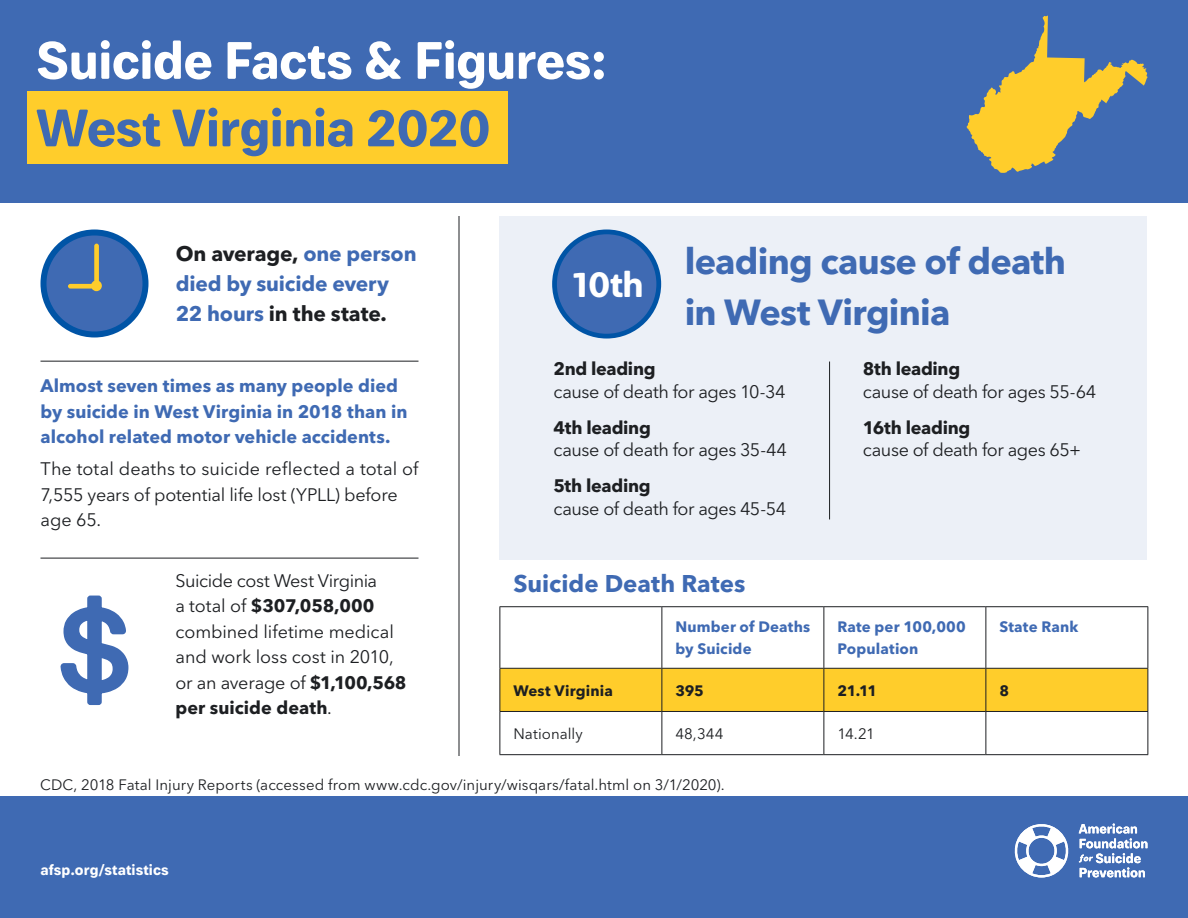
<style>
.page{position:relative;width:1188px;height:918px;background:#fff}
.page>*{position:absolute;margin:0;border:0;box-sizing:border-box;transform-origin:0 0}
.t1{font:700 52.5px "Paul Grotesk Soft";letter-spacing:-.005em;color:#fff}
.t2{font:700 52.5px "Paul Grotesk Soft";letter-spacing:-.01em;color:#3f6ab3}
.t3{font:700 36px/51px "Avenir Next LT Pro";letter-spacing:-.02em;color:#3f6ab3}
.t4{font:700 36px "Paul Grotesk Soft";color:#fff}
.t5{font:700 24px "Avenir Next LT Pro";color:#3f6ab3}
.t6{font:700 21px/30px "Avenir Next LT Pro";letter-spacing:-.01em;color:#3f6ab3}
.t7{font:18px/25.5px "Avenir Next LT Pro";letter-spacing:-.015em;color:#1d1f22}
.t8{font:700 18px/25.5px "Avenir Next LT Pro";letter-spacing:.005em;color:#3f6ab3}
.t9{font:700 18px "Avenir Next LT Pro";letter-spacing:-.015em;color:#1d1f22}
.t10{font:15px "Avenir Next LT Pro";letter-spacing:.005em;color:#1d1f22}
.t11{font:700 15px/22.5px "Avenir Next LT Pro";letter-spacing:.01em;color:#3f6ab3}
.t12{font:700 15px "Avenir Next LT Pro";letter-spacing:.01em;color:#1d1f22}
.t13{font:700 15px "Paul Grotesk Soft";letter-spacing:.005em;color:#fff}
.s1{color:#1d1f22}
.s2{font-weight:700}
</style>
<div class="page">
<div style="left:0;top:796px;width:1188px;height:122px;background:#3f6ab3"></div>
<svg style="left:1079px;top:823px;width:69px;height:54px"></svg>
<svg style="left:1014px;top:824px;width:55px;height:54px"></svg>
<div style="left:0;top:0;width:1188px;height:202px;background:#3f6ab3"></div>
<div style="left:27px;top:92px;width:481px;height:72px;background:#ffcd2b"></div>
<div style="left:501px;top:669px;width:647px;height:42px;background:#ffcd2b"></div>
<hr style="left:662px;top:607px;width:1px;height:61px;background:#1d1f22">
<hr style="left:824px;top:607px;width:1px;height:61px;background:#1d1f22">
<hr style="left:986px;top:607px;width:1px;height:61px;background:#1d1f22">
<hr style="left:500px;top:669px;width:1px;height:42px;background:#1d1f22">
<hr style="left:662px;top:669px;width:1px;height:42px;background:#1d1f22">
<hr style="left:824px;top:669px;width:1px;height:42px;background:#1d1f22">
<hr style="left:986px;top:669px;width:1px;height:42px;background:#1d1f22">
<hr style="left:1148px;top:669px;width:1px;height:42px;background:#1d1f22">
<hr style="left:500px;top:711px;width:162px;height:1px;background:#1d1f22">
<hr style="left:500px;top:712px;width:1px;height:42px;background:#1d1f22">
<hr style="left:662px;top:711px;width:162px;height:1px;background:#1d1f22">
<hr style="left:662px;top:712px;width:1px;height:42px;background:#1d1f22">
<hr style="left:824px;top:711px;width:162px;height:1px;background:#1d1f22">
<hr style="left:824px;top:712px;width:1px;height:42px;background:#1d1f22">
<hr style="left:986px;top:711px;width:162px;height:1px;background:#1d1f22">
<hr style="left:986px;top:712px;width:1px;height:42px;background:#1d1f22">
<hr style="left:1148px;top:712px;width:1px;height:42px;background:#1d1f22">
<hr style="left:500px;top:754px;width:162px;height:1px;background:#1d1f22">
<hr style="left:662px;top:754px;width:162px;height:1px;background:#1d1f22">
<hr style="left:824px;top:754px;width:162px;height:1px;background:#1d1f22">
<hr style="left:986px;top:754px;width:162px;height:1px;background:#1d1f22">
<hr style="left:500px;top:606px;width:162px;height:1px;background:#1d1f22">
<hr style="left:500px;top:607px;width:1px;height:61px;background:#1d1f22">
<hr style="left:662px;top:606px;width:162px;height:1px;background:#1d1f22">
<hr style="left:824px;top:606px;width:162px;height:1px;background:#1d1f22">
<hr style="left:986px;top:606px;width:162px;height:1px;background:#1d1f22">
<hr style="left:1148px;top:607px;width:1px;height:61px;background:#1d1f22">
<hr style="left:500px;top:668px;width:162px;height:1px;background:#1d1f22">
<hr style="left:662px;top:668px;width:162px;height:1px;background:#1d1f22">
<hr style="left:824px;top:668px;width:162px;height:1px;background:#1d1f22">
<hr style="left:986px;top:668px;width:162px;height:1px;background:#1d1f22">
<div style="left:44px;top:232px;width:102px;height:102px;background:#3f6ab3;border-radius:50%"></div>
<div style="left:40px;top:230px;width:108px;height:108px;border:6px solid #0054a6;border-radius:50%"></div>
<svg style="left:68px;top:244px;width:34px;height:47px"></svg>
<hr style="left:40px;top:361px;width:378px;height:1px;background:#1d1f22">
<hr style="left:40px;top:558px;width:378px;height:1px;background:#1d1f22">
<svg style="left:60px;top:595px;width:69px;height:110px"></svg>
<hr style="left:459px;top:216px;width:1px;height:540px;background:#1d1f22">
<div style="left:500px;top:216px;width:648px;height:343px;background:#ecf0f7"></div>
<div style="left:555px;top:232px;width:104px;height:104px;background:#3f6ab3;border-radius:50%"></div>
<div style="left:552px;top:229px;width:109px;height:110px;border:5px solid #0054a6;border-radius:50%"></div>
<svg style="left:966px;top:16px;width:182px;height:157px"></svg>
<hr style="left:829px;top:362px;width:1px;height:157px;background:#1d1f22">
<h1 class="t1" style="left:36px;top:29px;width:572px">Suicide Facts &amp; Figures:</h1>
<h1 class="t2" style="left:36px;top:97px;width:455px">West Virginia 2020</h1>
<p class="t6" style="left:176px;top:239px;width:242px"><span class="s1">On average,</span> one person died by suicide every<br>22 hours <span class="s1">in the state.</span></p>
<h2 class="t4" style="left:570px;top:263px;width:75px">10th</h2>
<h2 class="t3" style="left:685px;top:235px;width:383px">leading cause of death in West Virginia</h2>
<p class="t8" style="left:40px;top:373px;width:369px">Almost seven times as many people died by suicide in West Virginia in 2018 than in alcohol related motor vehicle accidents.</p>
<p class="t7" style="left:40px;top:456px;width:379px">The total deaths to suicide reflected a total of<br>7,555 years of potential life lost (YPLL) before age 65.</p>
<p class="t7" style="left:176px;top:568px;width:233px">Suicide cost West Virginia<br>a total of <span class="s2">$307,058,000 </span>combined lifetime medical and work loss cost in 2010, or an average of <span class="s2">$1,100,568 per suicide death</span>.</p>
<p class="t9" style="left:554px;top:358px;width:104px">2nd leading</p>
<p class="t7" style="left:554px;top:379px;width:234px">cause of death for ages 10-34</p>
<p class="t9" style="left:554px;top:416px;width:99px">4th leading</p>
<p class="t7" style="left:554px;top:437px;width:235px">cause of death for ages 35-44</p>
<p class="t9" style="left:554px;top:475px;width:99px">5th leading</p>
<p class="t7" style="left:554px;top:496px;width:234px">cause of death for ages 45-54</p>
<p class="t9" style="left:863px;top:358px;width:99px">8th leading</p>
<p class="t7" style="left:863px;top:379px;width:235px">cause of death for ages 55-64</p>
<p class="t9" style="left:863px;top:416px;width:109px">16th leading</p>
<p class="t7" style="left:863px;top:437px;width:220px">cause of death for ages 65+</p>
<h3 class="t5" style="left:513px;top:569px;width:234px">Suicide Death Rates</h3>
<p class="t11" style="left:675px;top:615px;width:136px">Number of Deaths by Suicide</p>
<p class="t11" style="left:837px;top:615px;width:130px">Rate per 100,000<br>Population</p>
<p class="t11" style="left:999px;top:615px;width:81px">State Rank</p>
<p class="t12" style="left:513px;top:681px;width:101px">West Virginia</p>
<p class="t12" style="left:675px;top:681px;width:30px">395</p>
<p class="t12" style="left:837px;top:681px;width:41px">21.11</p>
<p class="t12" style="left:999px;top:681px;width:11px">8</p>
<p class="t10" style="left:513px;top:725px;width:71px">Nationally</p>
<p class="t10" style="left:675px;top:725px;width:50px">48,344</p>
<p class="t10" style="left:837px;top:725px;width:39px">14.21</p>
<p class="t10" style="left:40px;top:776px;width:686px">CDC, 2018 Fatal Injury Reports (accessed from www.cdc.gov/injury/wisqars/fatal.html on 3/1/2020).</p>
<p class="t13" style="left:40px;top:861px;width:130px">afsp.org/statistics</p>
</div>
